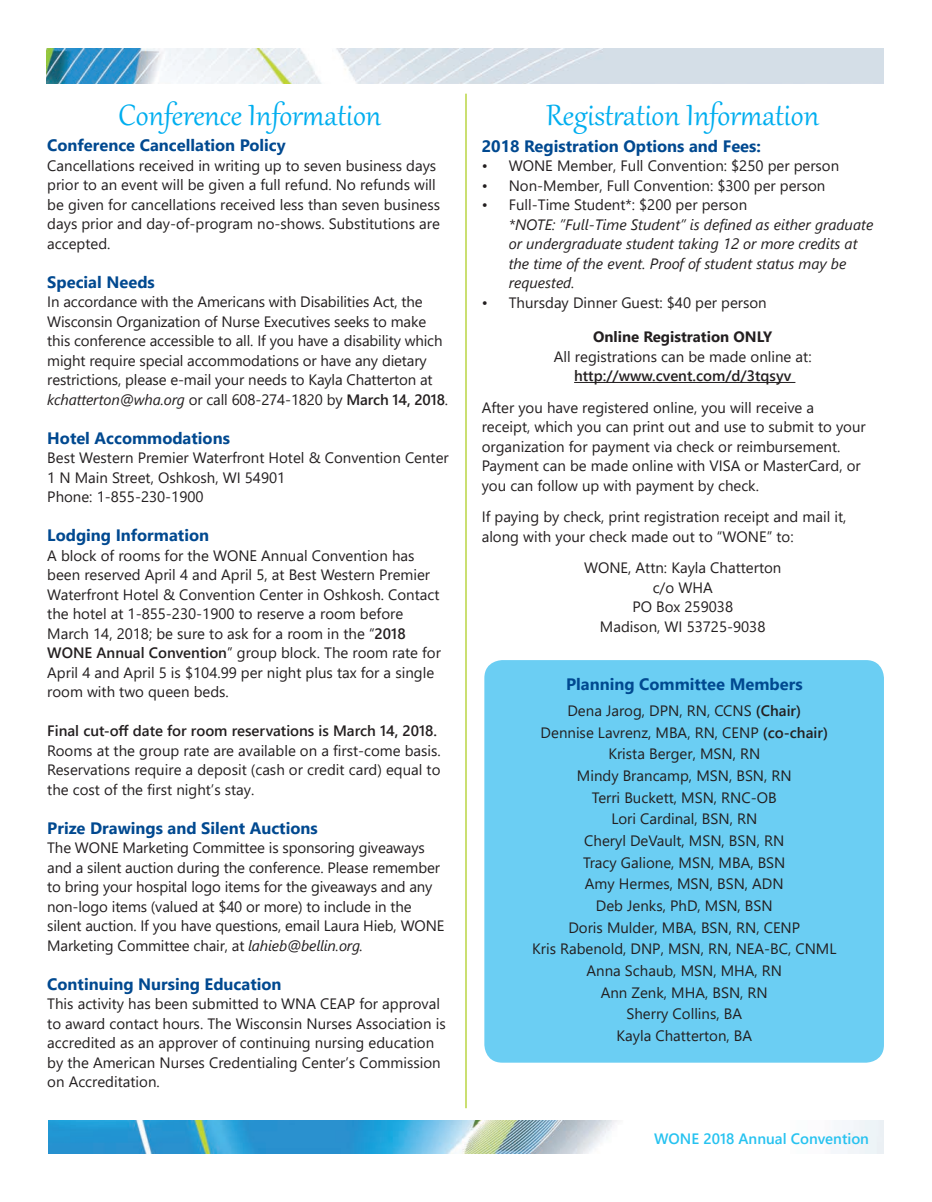
<style>
.page{position:relative;width:932px;height:1202px;background:#fff}
.page>*{position:absolute;margin:0;border:0;box-sizing:border-box;transform-origin:0 0}
.WONE_2018_headings{font:36px "Gabriola";color:#00aeef}
.WONE_2018_Subheads{font:700 16.5px "Segoe UI";color:#014990}
.WONE_2018_body_text{font:15px/19.5px "Segoe UI";color:#231f20}
.WONE_2018_body_text-2{font:italic 15px/19.5px "Segoe UI";color:#231f20}
.WONE_2018_body_text-3{font:600 15px "Segoe UI";color:#231f20}
.WONE_2018_body_text-4{font:600 15px "Segoe UI";color:#26c2f0}
.WONE_2018_body_text-5{font:700 15px "Segoe UI";color:#231f20}
.s1{font-style:italic}
.s2{font-weight:600}
</style>
<div class="page">
<img style="left:46px;top:48px;width:838px;height:36px">
<div style="left:484px;top:660px;width:399px;height:402px;background:#6bcef3;border-radius:18px"></div>
<img style="left:49px;top:1120px;width:834px;height:33px">
<hr style="left:465px;top:94px;width:1px;height:1014px;background:#bad544">
<hr style="left:574px;top:382px;width:221px;height:1px;background:#231f20">
<p class="WONE_2018_headings" style="left:118px;top:91px;width:264px">Conference Information</p>
<p class="WONE_2018_Subheads" style="left:47px;top:130px;width:240px">Conference Cancellation Policy</p>
<p class="WONE_2018_body_text" style="left:47px;top:154px;width:394px">Cancellations received in writing up to seven business days prior to an event will be given a full refund. No refunds will be given for cancellations received less than seven business days prior and day-of-program no-shows. Substitutions are accepted.</p>
<p class="WONE_2018_Subheads" style="left:47px;top:266px;width:109px">Special Needs</p>
<p class="WONE_2018_body_text" style="left:47px;top:291px;width:402px">In accordance with the Americans with Disabilities Act, the Wisconsin Organization of Nurse Executives seeks to make this conference accessible to all. If you have a disability which might require special accommodations or have any dietary restrictions, please e-mail your needs to Kayla Chatterton at <span class="s1">kchatterton@wha.org</span> or call 608-274-1820 by <span class="s2">March 14, 2018</span>.</p>
<p class="WONE_2018_Subheads" style="left:47px;top:422px;width:184px">Hotel Accommodations</p>
<p class="WONE_2018_body_text" style="left:47px;top:447px;width:403px">Best Western Premier Waterfront Hotel &amp; Convention Center</p>
<p class="WONE_2018_body_text" style="left:47px;top:466px;width:239px">1 N Main Street, Oshkosh, WI 54901</p>
<p class="WONE_2018_body_text" style="left:47px;top:486px;width:158px">Phone: 1-855-230-1900</p>
<p class="WONE_2018_Subheads" style="left:47px;top:520px;width:163px">Lodging Information</p>
<p class="WONE_2018_body_text" style="left:47px;top:544px;width:395px">A block of rooms for the WONE Annual Convention has been reserved April 4 and April 5, at Best Western Premier Waterfront Hotel &amp; Convention Center in Oshkosh. Contact the hotel at 1-855-230-1900 to reserve a room before March 14, 2018; be sure to ask for a room in the “<span class="s2">2018<br>WONE Annual Convention</span>” group block. The room rate for April 4 and April 5 is $104.99 per night plus tax for a single room with two queen beds.</p>
<p class="WONE_2018_body_text-3" style="left:47px;top:716px;width:391px">Final cut-off date for room reservations is March 14, 2018.</p>
<p class="WONE_2018_body_text" style="left:47px;top:739px;width:395px">Rooms at the group rate are available on a first-come basis.</p>
<p class="WONE_2018_body_text" style="left:47px;top:759px;width:395px">Reservations require a deposit (cash or credit card) equal to the cost of the first night’s stay.</p>
<p class="WONE_2018_Subheads" style="left:47px;top:812px;width:272px">Prize Drawings and Silent Auctions</p>
<p class="WONE_2018_body_text" style="left:47px;top:837px;width:398px">The WONE Marketing Committee is sponsoring giveaways and a silent auction during the conference. Please remember to bring your hospital logo items for the giveaways and any non-logo items (valued at $40 or more) to include in the silent auction. If you have questions, email Laura Hieb, WONE Marketing Committee chair, at <span class="s1">lahieb@bellin.org.</span></p>
<p class="WONE_2018_Subheads" style="left:47px;top:968px;width:236px">Continuing Nursing Education</p>
<p class="WONE_2018_body_text" style="left:47px;top:993px;width:400px">This activity has been submitted to WNA CEAP for approval to award contact hours. The Wisconsin Nurses Association is accredited as an approver of continuing nursing education by the American Nurses Credentialing Center’s Commission on Accreditation.</p>
<p class="WONE_2018_headings" style="left:546px;top:92px;width:274px">Registration Information</p>
<p class="WONE_2018_Subheads" style="left:481px;top:130px;width:281px">2018 Registration Options and Fees:</p>
<p class="WONE_2018_body_text" style="left:481px;top:155px;width:359px">• WONE Member, Full Convention: $250 per person</p>
<p class="WONE_2018_body_text" style="left:481px;top:174px;width:345px">• Non-Member, Full Convention: $300 per person</p>
<p class="WONE_2018_body_text" style="left:481px;top:194px;width:267px">• Full-Time Student*: $200 per person</p>
<p class="WONE_2018_body_text-2" style="left:508px;top:213px;width:366px">*NOTE: ”Full-Time Student” is defined as either graduate or undergraduate student taking 12 or more credits at the time of the event. Proof of student status may be requested.</p>
<p class="WONE_2018_body_text" style="left:481px;top:291px;width:286px">• Thursday Dinner Guest: $40 per person</p>
<p class="WONE_2018_body_text-5" style="left:593px;top:323px;width:181px">Online Registration ONLY</p>
<p class="WONE_2018_body_text" style="left:554px;top:345px;width:259px;text-align:center">All registrations can be made online at: <span class="s2">http://www.cvent.com/d/3tqsyv</span></p>
<p class="WONE_2018_body_text" style="left:481px;top:396px;width:385px">After you have registered online, you will receive a receipt, which you can print out and use to submit to your organization for payment via check or reimbursement.</p>
<p class="WONE_2018_body_text" style="left:481px;top:455px;width:380px">Payment can be made online with VISA or MasterCard, or you can follow up with payment by check.</p>
<p class="WONE_2018_body_text" style="left:481px;top:506px;width:366px">If paying by check, print registration receipt and mail it, along with your check made out to “WONE” to:</p>
<p class="WONE_2018_body_text" style="left:584px;top:557px;width:199px">WONE, Attn: Kayla Chatterton</p>
<p class="WONE_2018_body_text" style="left:652px;top:576px;width:62px">c/o WHA</p>
<p class="WONE_2018_body_text" style="left:632px;top:596px;width:102px">PO Box 259038</p>
<p class="WONE_2018_body_text" style="left:600px;top:615px;width:167px">Madison, WI 53725-9038</p>
<p class="WONE_2018_Subheads" style="left:566px;top:668px;width:238px">Planning Committee Members</p>
<p class="WONE_2018_body_text" style="left:567px;top:699px;width:235px">Dena Jarog, DPN, RN, CCNS <span class="s2">(Chair)</span></p>
<p class="WONE_2018_body_text" style="left:540px;top:721px;width:289px">Dennise Lavrenz, MBA, RN, CENP <span class="s2">(co-chair)</span></p>
<p class="WONE_2018_body_text" style="left:608px;top:742px;width:153px">Krista Berger, MSN, RN</p>
<p class="WONE_2018_body_text" style="left:577px;top:764px;width:216px">Mindy Brancamp, MSN, BSN, RN</p>
<p class="WONE_2018_body_text" style="left:592px;top:786px;width:186px">Terri Buckett, MSN, RNC-OB</p>
<p class="WONE_2018_body_text" style="left:611px;top:807px;width:147px">Lori Cardinal, BSN, RN</p>
<p class="WONE_2018_body_text" style="left:584px;top:829px;width:201px">Cheryl DeVault, MSN, BSN, RN</p>
<p class="WONE_2018_body_text" style="left:583px;top:851px;width:204px">Tracy Galione, MSN, MBA, BSN</p>
<p class="WONE_2018_body_text" style="left:585px;top:872px;width:200px">Amy Hermes, MSN, BSN, ADN</p>
<p class="WONE_2018_body_text" style="left:596px;top:894px;width:178px">Deb Jenks, PhD, MSN, BSN</p>
<p class="WONE_2018_body_text" style="left:568px;top:916px;width:233px">Doris Mulder, MBA, BSN, RN, CENP</p>
<p class="WONE_2018_body_text" style="left:532px;top:937px;width:306px">Kris Rabenold, DNP, MSN, RN, NEA-BC, CNML</p>
<p class="WONE_2018_body_text" style="left:586px;top:959px;width:197px">Anna Schaub, MSN, MHA, RN</p>
<p class="WONE_2018_body_text" style="left:600px;top:981px;width:168px">Ann Zenk, MHA, BSN, RN</p>
<p class="WONE_2018_body_text" style="left:626px;top:1002px;width:117px">Sherry Collins, BA</p>
<p class="WONE_2018_body_text" style="left:616px;top:1024px;width:137px">Kayla Chatterton, BA</p>
<p class="WONE_2018_body_text-4" style="left:654px;top:1124px;width:216px">WONE 2018 Annual Convention</p>
</div>
